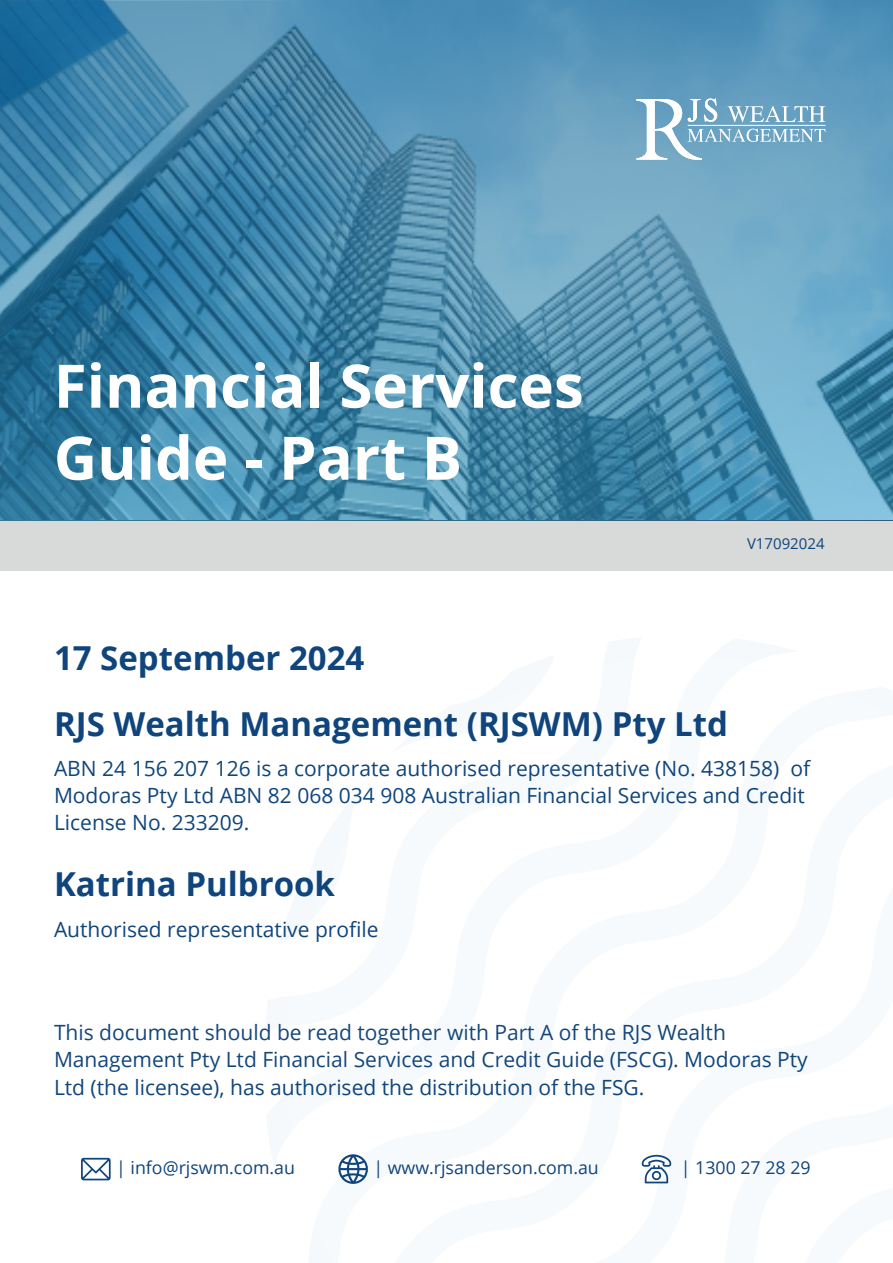
<style>
.page{position:relative;width:893px;height:1263px;background:#fff}
.page>*{position:absolute;margin:0;border:0;box-sizing:border-box;transform-origin:0 0}
.t1{font:700 60px/72px "Open Sans";color:#fff}
.t2{font:700 33px/66px "Open Sans";color:#0f457c}
.t3{font:21px/27px "Open Sans";color:#0f457c}
.t4{font:21px/27px "Open Sans";color:#14467c}
.t5{font:17.7px "Open Sans";color:#0f457c}
.t6{font:15px "Open Sans";color:#0f457c}
.s1{color:#0f457c}
</style>
<div class="page">
<svg style="left:0;top:0;width:893px;height:521px;background:#4d8daf"></svg>
<div style="left:0;top:521px;width:893px;height:49px;background:#d8dad9"></div>
<svg style="left:636px;top:98px;width:189px;height:62px;background:#8ab6cf"></svg>
<svg style="left:81px;top:1157px;width:30px;height:23px"></svg>
<svg style="left:338px;top:1154px;width:30px;height:29px"></svg>
<svg style="left:641px;top:1154px;width:30px;height:29px"></svg>
<h1 class="t1" style="left:54px;top:348px;width:531px">Financial Services<br>Guide - Part B</h1>
<p class="t6" style="left:747px;top:533px;width:79px">V17092024</p>
<h2 class="t2" style="left:54px;top:624px;width:675px">17 September 2024<br>RJS Wealth Management (RJSWM) Pty Ltd</h2>
<p class="t3" style="left:54px;top:754px;width:758px">ABN 24 156 207 126 is a corporate authorised representative (No. 438158) of<br>Modoras Pty Ltd ABN 82 068 034 908 Australian Financial Services and Credit<br>License No. 233209.</p>
<h2 class="t2" style="left:54px;top:850px;width:283px">Katrina Pulbrook</h2>
<p class="t3" style="left:54px;top:915px;width:326px">Authorised representative profile</p>
<p class="t4" style="left:54px;top:1018px;width:755px">This document should be read together with Part A of the RJS Wealth<br>Management Pty Ltd Financial Services and Credit Guide (FSCG). <span class="s1">Modoras Pty<br>Ltd (the licensee), has authorised the distribution of the FSG.</span></p>
<p class="t5" style="left:116px;top:1155px;width:180px">| info@rjswm.com.au</p>
<p class="t5" style="left:373px;top:1155px;width:227px">| www.rjsanderson.com.au</p>
<p class="t5" style="left:681px;top:1155px;width:131px">| 1300 27 28 29</p>
</div>
